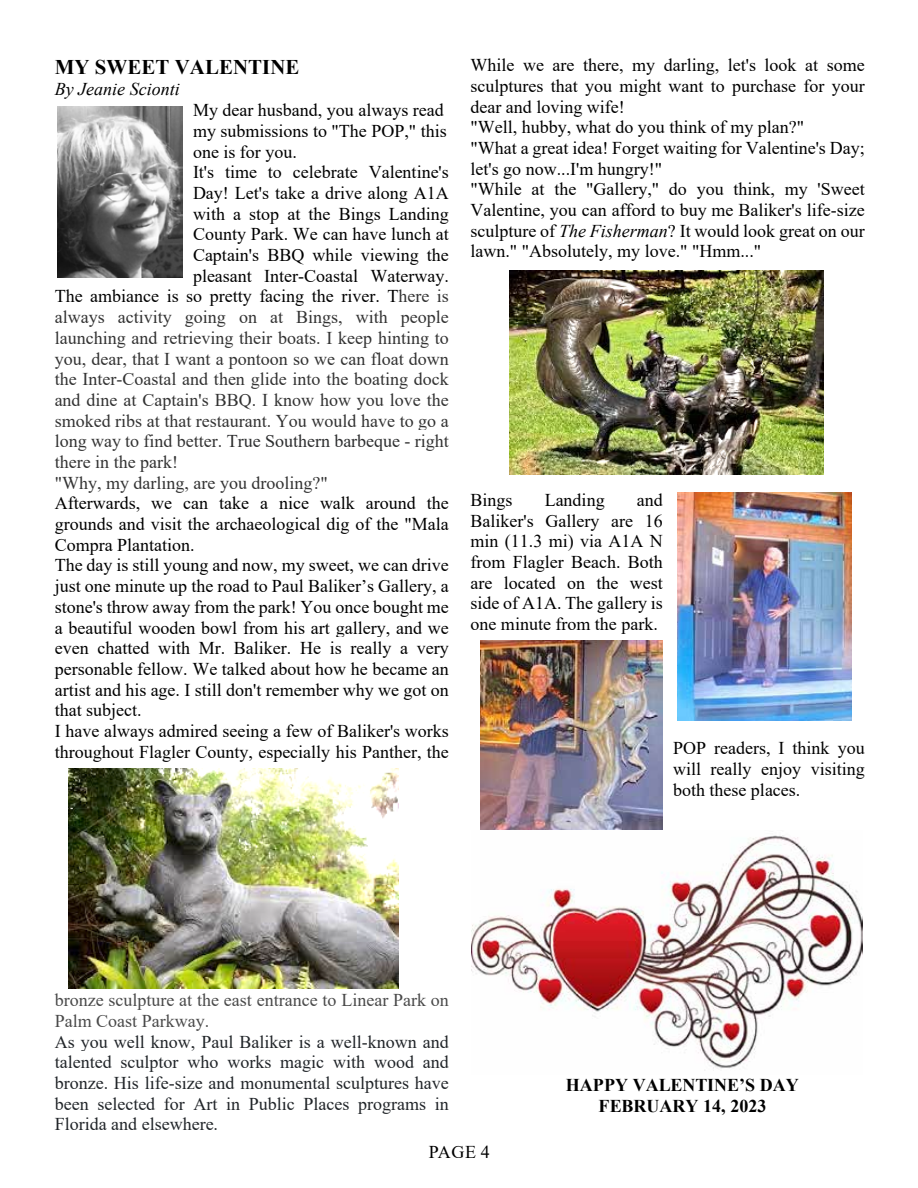
<style>
.page{position:relative;width:918px;height:1188px;background:#fff}
.page>*{position:absolute;margin:0;border:0;box-sizing:border-box;transform-origin:0 0}
.t1{font:700 20.85px "Times New Roman";letter-spacing:.005em;color:#000}
.t2{font:18px/20.7px "Times New Roman";color:#000}
.t3{font:18px "Times New Roman";color:#333}
.t4{font:18px/20.7px "Times New Roman";color:#212529;text-align:justify}
.t5{font:18px/20.5px "Times New Roman";color:#4a4a4a}
.t6{font:700 18px/20.9px "Times New Roman";color:#000;text-align:center}
.t7{font:italic 18px "Times New Roman";color:#000}
.s1{color:#333}
.s2{color:#2d2e2f}
.s3{font-style:italic}
</style>
<div class="page">
<img style="left:68px;top:769px;width:330px;height:219px">
<img style="left:509px;top:271px;width:314px;height:204px">
<img style="left:678px;top:493px;width:174px;height:228px">
<img style="left:481px;top:640px;width:181px;height:190px">
<img style="left:57px;top:107px;width:126px;height:171px">
<img style="left:472px;top:835px;width:391px;height:236px">
<p class="t1" style="left:55px;top:52px;width:246px">MY SWEET VALENTINE</p>
<p class="t7" style="left:55px;top:77px;width:126px">By Jeanie Scionti</p>
<p class="t2" style="left:193px;top:99px;width:252px">My dear husband, you always read</p>
<p class="t2" style="left:193px;top:120px;width:255px">my submissions to "The POP," this</p>
<p class="t2" style="left:193px;top:141px;width:105px">one is for you.</p>
<p class="t2" style="left:193px;top:161px;width:257px">It's time to celebrate Valentine's</p>
<p class="t2" style="left:193px;top:182px;width:257px">Day! Let's take a drive along A1A</p>
<p class="t2" style="left:193px;top:203px;width:257px">with a stop at the Bings Landing</p>
<p class="t2" style="left:193px;top:224px;width:257px">County Park. We can have lunch at</p>
<p class="t2" style="left:193px;top:244px;width:257px">Captain's BBQ while viewing the</p>
<p class="t2" style="left:193px;top:265px;width:257px">pleasant Inter-Coastal Waterway.</p>
<p class="t2" style="left:55px;top:285px;width:396px">The ambiance is so pretty facing the river. T<span class="s1">here is</span></p>
<p class="t3" style="left:55px;top:305px;width:396px">always activity going on at Bings, with people</p>
<p class="t3" style="left:55px;top:325px;width:396px">launching and retrieving their boats. I keep hinting to</p>
<p class="t3" style="left:55px;top:346px;width:396px">you, dear, that I want a pontoon so we can float down</p>
<p class="t3" style="left:55px;top:366px;width:396px">the Inter-Coastal and then glide into the boating dock</p>
<p class="t3" style="left:55px;top:387px;width:396px">and dine at Captain's BBQ. I know how you love the</p>
<p class="t3" style="left:55px;top:408px;width:396px">smoked ribs at that restaurant. You would have to go a</p>
<p class="t3" style="left:55px;top:428px;width:396px">long way to find better. <span class="s2">True Southern barbeque</span> - right</p>
<p class="t3" style="left:55px;top:449px;width:125px">there in the park!</p>
<p class="t3" style="left:55px;top:470px;width:275px">"Why, my darling, are you drooling?"</p>
<p class="t2" style="left:55px;top:492px;width:396px">Afterwards, we can take a nice walk around the grounds and visit the archaeological dig of the "Mala Compra Plantation.<br>The day is still young and now, my sweet, we can drive just one minute up the road to Paul Baliker’s Gallery, a stone's throw away from the park! You once bought me a beautiful wooden bowl from his art gallery, and we even chatted with Mr. Baliker. He is really a very personable fellow. We talked about how he became an artist and his age. I still don't remember why we got on that subject.<br>I have always admired seeing a few of Baliker's works throughout Flagler County, especially his Panther, the</p>
<p class="t2" style="left:471px;top:54px;width:396px">While we are there, my darling, let's look at some sculptures that you might want to purchase for your dear and loving wife!<br>"Well, hubby, what do you think of my plan?"<br>"What a great idea! Forget waiting for Valentine's Day; let's go now...I'm hungry!"<br>"While at the "Gallery," do you think, my 'Sweet Valentine, you can afford to buy me Baliker's life-size sculpture of <span class="s3">The Fisherman</span>? It would look great on our lawn." "Absolutely, my love." "Hmm..."</p>
<p class="t2" style="left:471px;top:489px;width:194px;text-align:justify;text-indent:166px">and Baliker's Gallery are 16 min (11.3 mi) via A1A N from Flagler Beach. Both are located on the west side of A1A. The gallery is one minute from the park.</p>
<p class="t2" style="left:471px;top:489px;width:44px">Bings</p>
<p class="t2" style="left:545px;top:489px;width:61px">Landing</p>
<p class="t2" style="left:673px;top:737px;width:193px;text-align:justify">POP readers, I think you will really enjoy visiting both these places.</p>
<p class="t5" style="left:55px;top:989px;width:396px">bronze sculpture at the east entrance to Linear Park on<br>Palm Coast Parkway.</p>
<p class="t4" style="left:55px;top:1031px;width:396px">As you well know, Paul Baliker is a well-known and talented sculptor who works magic with wood and bronze. His life-size and monumental sculptures have been selected for Art in Public Places programs in Florida and elsewhere.</p>
<p class="t6" style="left:566px;top:1074px;width:234px">HAPPY VALENTINE’S DAY<br>FEBRUARY 14, 2023</p>
<p class="t2" style="left:429px;top:1141px;width:63px">PAGE 4</p>
</div>
